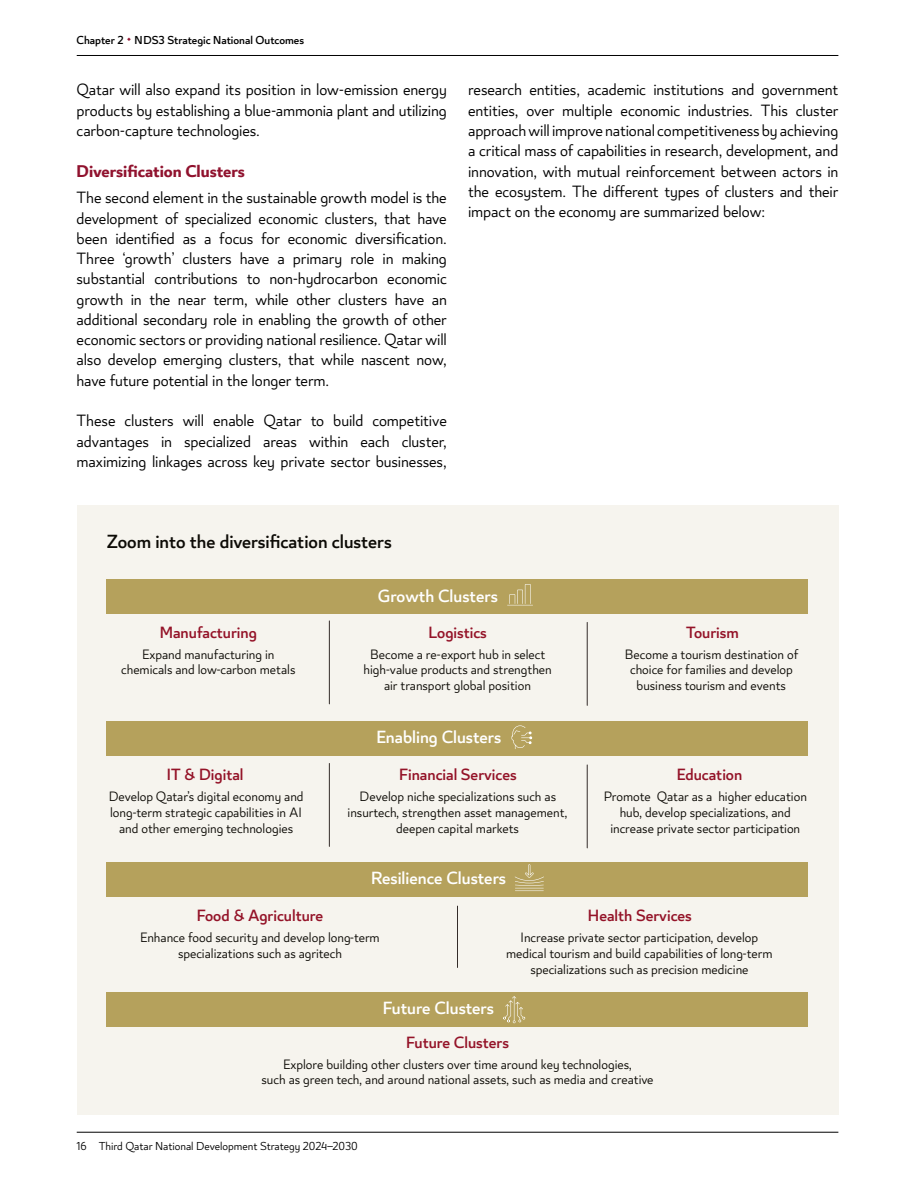
<style>
.page{position:relative;width:915px;height:1191px;background:#fff}
.page>*{position:absolute;margin:0;border:0;box-sizing:border-box;transform-origin:0 0}
.t1{font:500 21px "Lusail";color:#0c0a05}
.t2{font:500 19.5px "Lusail";color:#fff}
.t3{font:700 18.75px "Lusail";letter-spacing:-.005em;color:#90122e}
.t4{font:300 18px/20.2px "Lusail";letter-spacing:-.005em;color:#000;text-align:justify}
.t5{font:500 18px "Lusail";color:#941328}
.t6{font:300 15px/15.8px "Lusail";color:#0c0a05;text-align:center}
.t7{font:300 12.75px "Lusail";color:#000}
.t8{font:500 12.75px "Lusail";color:#000}
</style>
<div class="page">
<hr style="left:77px;top:1132px;width:761px;height:1px;background:#000">
<hr style="left:77px;top:55px;width:761px;height:1px;background:#000">
<div style="left:77px;top:504px;width:761px;height:610px;background:#f6f4ee"></div>
<div style="left:107px;top:579px;width:700px;height:34px;background:#b5a15c"></div>
<hr style="left:329px;top:621px;width:1px;height:83px;background:#342c29">
<hr style="left:586px;top:622px;width:1px;height:83px;background:#342c29">
<svg style="left:507px;top:584px;width:25px;height:21px"></svg>
<div style="left:107px;top:721px;width:700px;height:34px;background:#b5a15c"></div>
<hr style="left:329px;top:763px;width:1px;height:83px;background:#342c29">
<hr style="left:586px;top:765px;width:1px;height:83px;background:#342c29">
<svg style="left:511px;top:725px;width:21px;height:24px"></svg>
<div style="left:107px;top:862px;width:700px;height:34px;background:#b5a15c"></div>
<hr style="left:457px;top:906px;width:1px;height:61px;background:#342c29">
<svg style="left:515px;top:864px;width:28px;height:27px"></svg>
<div style="left:107px;top:992px;width:700px;height:35px;background:#b5a15c"></div>
<svg style="left:503px;top:996px;width:22px;height:27px"></svg>
<p class="t8" style="left:77px;top:32px;width:229px">Chapter 2 <sup>◊</sup> NDS3 Strategic National Outcomes</p>
<p class="t4" style="left:77px;top:81px;width:371px">Qatar will also expand its position in low-emission energy products by establishing a blue-ammonia plant and utilizing carbon-capture technologies.</p>
<p class="t3" style="left:77px;top:159px;width:170px">Diversification Clusters</p>
<p class="t4" style="left:77px;top:189px;width:371px">The second element in the sustainable growth model is the development of specialized economic clusters, that have been identified as a focus for economic diversification.<br>Three ‘growth’ clusters have a primary role in making substantial contributions to non-hydrocarbon economic growth in the near term, while other clusters have an additional secondary role in enabling the growth of other economic sectors or providing national resilience. Qatar will also develop emerging clusters, that while nascent now, have future potential in the longer term.</p>
<p class="t4" style="left:77px;top:412px;width:371px">These clusters will enable Qatar to build competitive advantages in specialized areas within each cluster, maximizing linkages across key private sector businesses,</p>
<p class="t4" style="left:468px;top:81px;width:371px">research entities, academic institutions and government entities, over multiple economic industries. This cluster approach will improve national competitiveness by achieving a critical mass of capabilities in research, development, and innovation, with mutual reinforcement between actors in the ecosystem. The different types of clusters and their impact on the economy are summarized below:</p>
<p class="t1" style="left:107px;top:529px;width:286px">Zoom into the diversification clusters</p>
<p class="t2" style="left:377px;top:584px;width:121px">Growth Clusters</p>
<p class="t5" style="left:160px;top:621px;width:99px">Manufacturing</p>
<p class="t5" style="left:428px;top:621px;width:60px">Logistics</p>
<p class="t5" style="left:686px;top:621px;width:54px">Tourism</p>
<p class="t6" style="left:121px;top:647px;width:176px">Expand manufacturing in chemicals and low-carbon metals</p>
<p class="t6" style="left:363px;top:647px;width:190px">Become a re-export hub in select high-value products and strengthen air transport global position</p>
<p class="t6" style="left:624px;top:647px;width:175px">Become a tourism destination of choice for families and develop business tourism and events</p>
<p class="t2" style="left:376px;top:724px;width:126px">Enabling Clusters</p>
<p class="t5" style="left:167px;top:763px;width:78px">IT &amp; Digital</p>
<p class="t5" style="left:399px;top:763px;width:119px">Financial Services</p>
<p class="t5" style="left:676px;top:763px;width:67px">Education</p>
<p class="t6" style="left:109px;top:789px;width:196px">Develop Qatar’s digital economy and long-term strategic capabilities in AI and other emerging technologies</p>
<p class="t6" style="left:347px;top:789px;width:221px">Develop niche specializations such as insurtech, strengthen asset management, deepen capital markets</p>
<p class="t6" style="left:603px;top:789px;width:205px">Promote Qatar as a higher education hub, develop specializations, and increase private sector participation</p>
<p class="t2" style="left:371px;top:865px;width:136px">Resilience Clusters</p>
<p class="t5" style="left:197px;top:904px;width:128px">Food &amp; Agriculture</p>
<p class="t5" style="left:587px;top:904px;width:105px">Health Services</p>
<p class="t6" style="left:140px;top:930px;width:241px">Enhance food security and develop long-term specializations such as agritech</p>
<p class="t2" style="left:382px;top:996px;width:113px">Future Clusters</p>
<p class="t6" style="left:506px;top:930px;width:268px">Increase private sector participation, develop medical tourism and build capabilities of long-term specializations such as precision medicine</p>
<p class="t5" style="left:406px;top:1031px;width:104px">Future Clusters</p>
<p class="t6" style="left:261px;top:1057px;width:393px">Explore building other clusters over time around key technologies,<br>such as green tech, and around national assets, such as media and creative</p>
<p class="t7" style="left:77px;top:1138px;width:282px">16 Third Qatar National Development Strategy 2024–2030</p>
</div>
